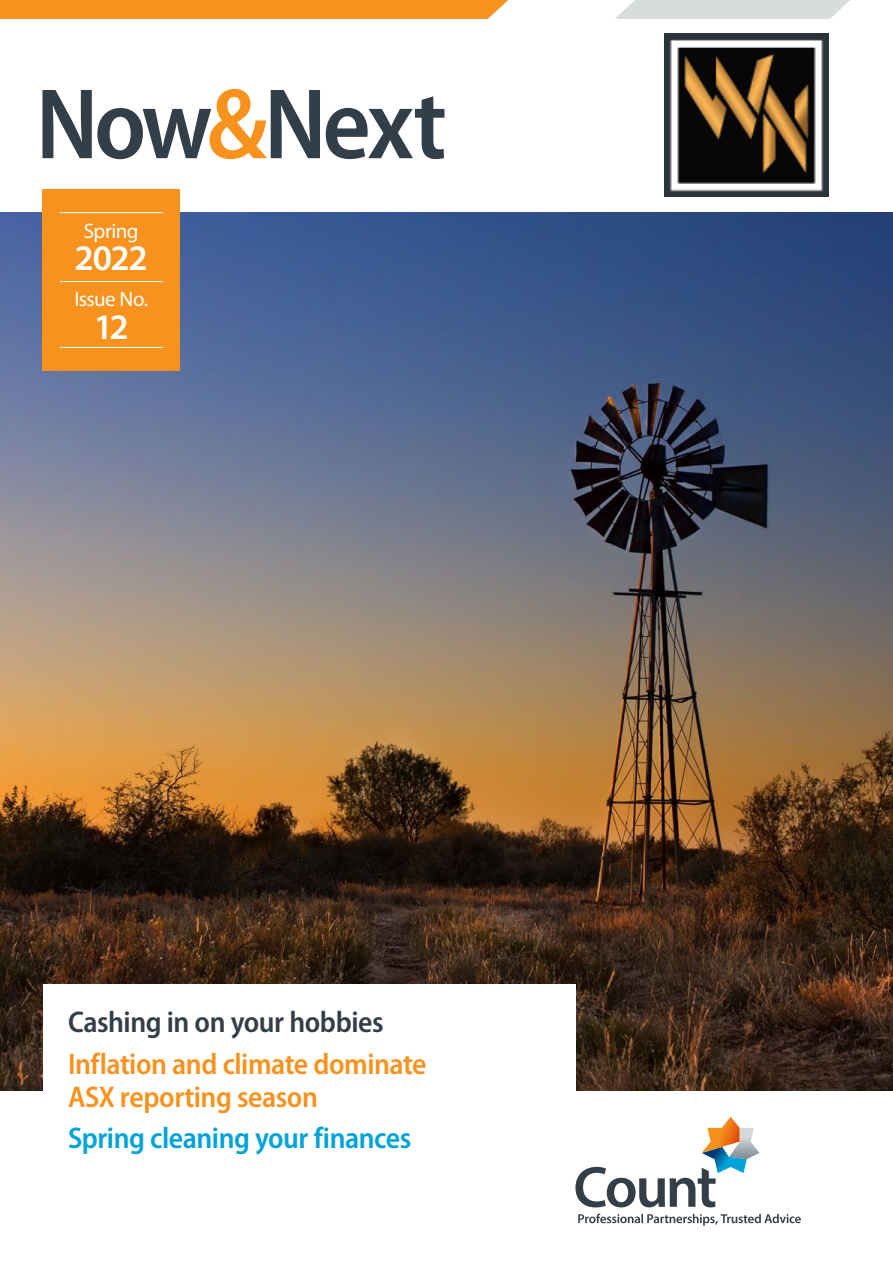
<style>
.page{position:relative;width:893px;height:1263px;background:#fff}
.page>*{position:absolute;margin:0;border:0;box-sizing:border-box;transform-origin:0 0}
.t1{font:600 semi-condensed 101.25px "Myriad Pro";letter-spacing:-.045em;color:#323e48}
.INTRO{font:600 36px "Myriad Pro";letter-spacing:-.04em;color:#fff}
.COVER__article_listi{font:600 semi-condensed 30px/33px "Myriad Pro";letter-spacing:-.015em;color:#f7921e}
.COVER__article_listi-2{font:600 semi-condensed 30px "Myriad Pro";letter-spacing:-.015em;color:#00a3d8}
.COVER__article_listi-3{font:600 semi-condensed 30px "Myriad Pro";letter-spacing:-.015em;color:#323e48}
.INTRO-2{font:21px "Myriad Pro";letter-spacing:-.025em;color:#fff}
.s1{color:#f7921e}
</style>
<div class="page">
<svg style="left:0;top:0;width:509px;height:19px;background:#f79423"></svg>
<svg style="left:615px;top:0;width:235px;height:19px;background:#dbdfde"></svg>
<img style="left:0;top:213px;width:893px;height:878px">
<div style="left:43px;top:984px;width:532px;height:190px;background:#fff"></div>
<div style="left:43px;top:189px;width:137px;height:182px;background:#f7921e"></div>
<hr style="left:60px;top:212px;width:103px;height:1px;background:#fff">
<hr style="left:60px;top:281px;width:103px;height:1px;background:#fff">
<hr style="left:60px;top:347px;width:103px;height:1px;background:#fff">
<svg style="left:578px;top:1214px;width:223px;height:11px"></svg>
<svg style="left:575px;top:1117px;width:185px;height:90px"></svg>
<img style="left:665px;top:33px;width:163px;height:164px">
<h1 class="t1" style="left:36px;top:61px;width:413px">Now<span class="s1">&amp;</span>Next</h1>
<p class="INTRO-2" style="left:84px;top:218px;width:56px">Spring</p>
<p class="INTRO" style="left:75px;top:235px;width:75px">2022</p>
<p class="INTRO-2" style="left:74px;top:286px;width:75px">Issue No.</p>
<p class="INTRO" style="left:94px;top:304px;width:37px">12</p>
<p class="COVER__article_listi-3" style="left:68px;top:1003px;width:317px">Cashing in on your hobbies</p>
<p class="COVER__article_listi" style="left:68px;top:1047px;width:360px">Inflation and climate dominate<br>ASX reporting season</p>
<p class="COVER__article_listi-2" style="left:68px;top:1119px;width:345px">Spring cleaning your finances</p>
</div>
